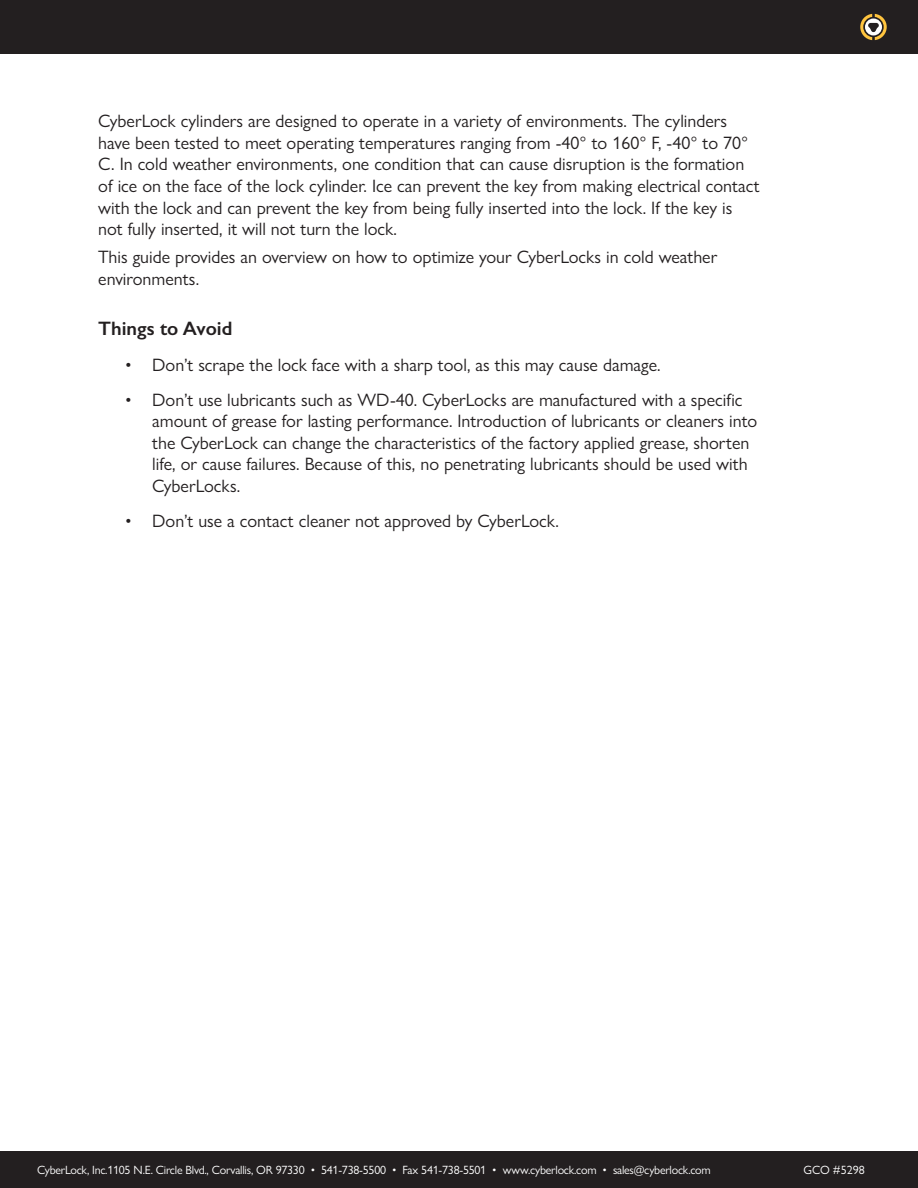
<style>
.page{position:relative;width:918px;height:1188px;background:#fff}
.page>*{position:absolute;margin:0;border:0;box-sizing:border-box;transform-origin:0 0}
.t1{font:600 19.5px "Gill Sans";color:#231f20}
.t2{font:18px/21.6px "Gill Sans Nova";color:#231f20}
.t3{font:12px "Gill Sans Nova";letter-spacing:-.02em;color:#fff}
</style>
<div class="page">
<div style="left:0;top:1151px;width:918px;height:37px;background:#231f20"></div>
<div style="left:0;top:0;width:918px;height:54px;background:#231f20"></div>
<svg style="left:860px;top:14px;width:27px;height:26px"></svg>
<p class="t2" style="left:98px;top:110px;width:663px">CyberLock cylinders are designed to operate in a variety of environments. The cylinders have been tested to meet operating temperatures ranging from -40° to 160° F, -40° to 70° C. In cold weather environments, one condition that can cause disruption is the formation of ice on the face of the lock cylinder. Ice can prevent the key from making electrical contact with the lock and can prevent the key from being fully inserted into the lock. If the key is not fully inserted, it will not turn the lock.</p>
<p class="t2" style="left:98px;top:246px;width:621px">This guide provides an overview on how to optimize your CyberLocks in cold weather environments.</p>
<p class="t1" style="left:98px;top:317px;width:136px">Things to Avoid</p>
<p class="t2" style="left:125px;top:353px;width:537px">• Don’t scrape the lock face with a sharp tool, as this may cause damage.</p>
<p class="t2" style="left:152px;top:389px;width:607px;text-indent:-27px">• Don’t use lubricants such as WD-40. CyberLocks are manufactured with a specific amount of grease for lasting performance. Introduction of lubricants or cleaners into the CyberLock can change the characteristics of the factory applied grease, shorten life, or cause failures. Because of this, no penetrating lubricants should be used with CyberLocks.</p>
<p class="t2" style="left:125px;top:510px;width:435px">• Don’t use a contact cleaner not approved by CyberLock.</p>
<p class="t3" style="left:37px;top:1163px;width:675px">CyberLock, Inc.1105 N.E. Circle Blvd., Corvallis, OR 97330 • 541-738-5500 • Fax 541-738-5501 • www.cyberlock.com • sales@cyberlock.com</p>
<p class="t3" style="left:804px;top:1163px;width:63px">GCO #5298</p>
</div>
